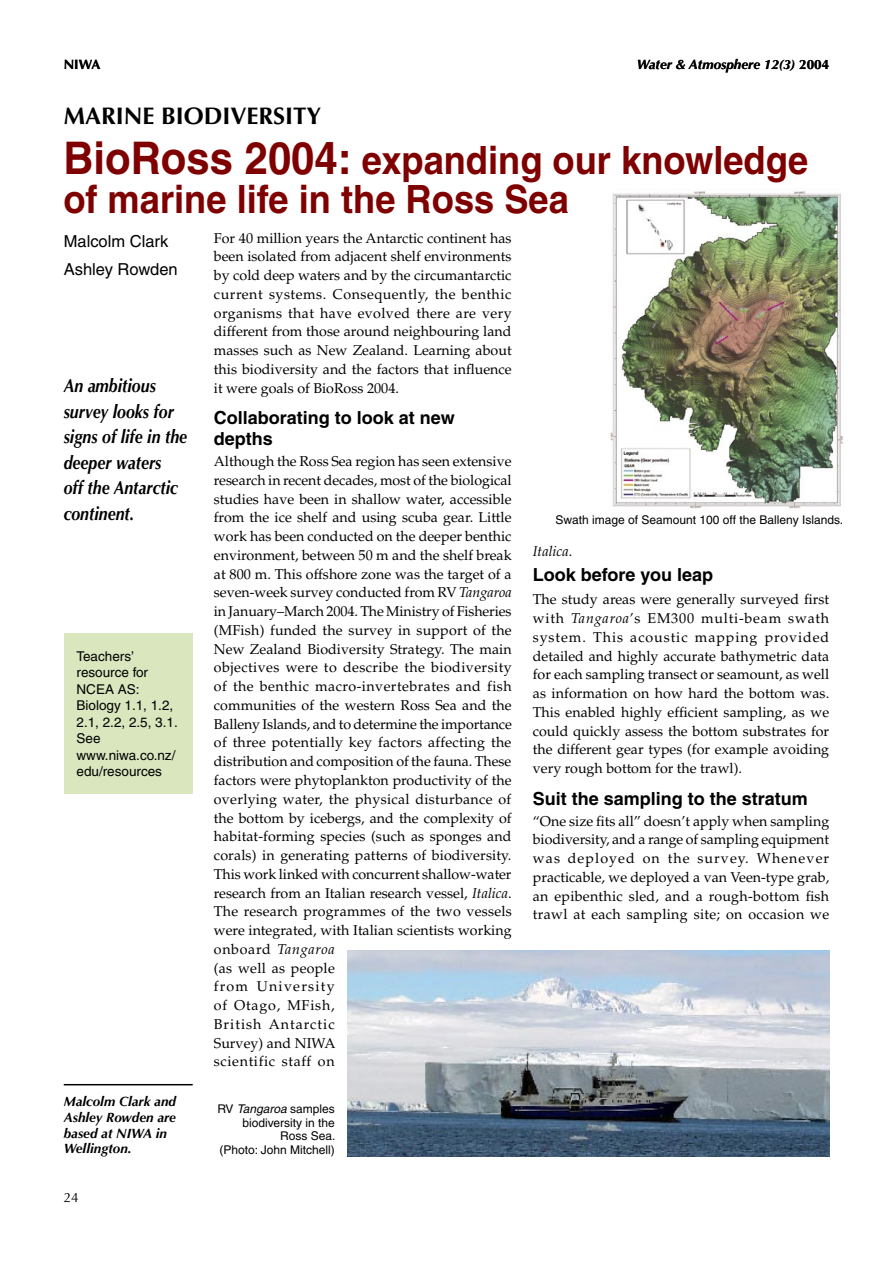
<style>
.page{position:relative;width:893px;height:1263px;background:#fff}
.page>*{position:absolute;margin:0;border:0;box-sizing:border-box;transform-origin:0 0}
.t1{font:700 39px/39px "Helvetica";color:#7f0000;scale:.93 1}
.Subject{font:700 24px "Optima";color:#000}
.Introduction{font:italic 700 18.75px/25.5px "Optima";color:#000;scale:.85 1}
.Heading_2{font:700 18px/21px "Helvetica";color:#000}
.Body_Text{font:700 18px "Helvetica";color:#000}
.Author{font:16.5px "Helvetica";color:#000}
.Body_Text-2{font:14.25px/18.8px "Palatino";color:#000;text-align:justify}
.Body_Text-3{font:italic 14.25px "Palatino";color:#000}
.Heading_2-2{font:13.5px/16.5px "Helvetica";color:#000}
.Further_reading{font:italic 700 13.5px/15.8px "Optima";color:#000}
.running_heading{font:italic 700 13.5px "Optima";color:#000}
.running_heading-2{font:700 13.5px "Optima";color:#000}
.t2{font:13.5px "Optima";color:#000}
.t3{font:12px/13.5px "Helvetica";color:#000;text-align:right}
.s1{font-style:normal}
.s2{font-size:45px}
.s3{font-style:italic}
</style>
<div class="page">
<hr style="left:64px;top:1084px;width:129px;height:1px;background:#000">
<img style="left:348px;top:950px;width:481px;height:207px">
<div style="left:64px;top:634px;width:129px;height:160px;background:#d9e6be"></div>
<img style="left:610px;top:190px;width:233px;height:319px">
<p class="running_heading-2" style="left:64px;top:57px;width:38px">NIWA</p>
<p class="running_heading" style="left:637px;top:57px;width:194px">Water &amp; Atmosphere 12(3) <span class="s1">2004</span></p>
<p class="Subject" style="left:64px;top:102px;width:259px">MARINE BIODIVERSITY</p>
<p class="t1" style="left:63px;top:140px;width:803px"><span class="s2">BioRoss 2004:</span> expanding our knowledge of marine life in the Ross Sea</p>
<p class="Body_Text-2" style="left:214px;top:229px;width:299px">For 40 million years the Antarctic continent has been isolated from adjacent shelf environments by cold deep waters and by the circumantarctic current systems. Consequently, the benthic organisms that have evolved there are very different from those around neighbouring land masses such as New Zealand. Learning about this biodiversity and the factors that influence it were goals of BioRoss 2004.</p>
<p class="Heading_2" style="left:214px;top:407px;width:242px">Collaborating to look at new depths</p>
<p class="Body_Text-2" style="left:214px;top:452px;width:299px;text-align:left">Although the Ross Sea region has seen extensive research in recent decades, most of the biological studies have been in shallow water, accessible from the ice shelf and using scuba gear. Little work has been conducted on the deeper benthic environment, between 50 m and the shelf break at 800 m. This offshore zone was the target of a seven-week survey conducted from RV <span class="s3">Tangaroa </span>in January–March 2004. The Ministry of Fisheries (MFish) funded the survey in support of the New Zealand Biodiversity Strategy. The main objectives were to describe the biodiversity of the benthic macro-invertebrates and fish communities of the western Ross Sea and the Balleny Islands, and to determine the importance of three potentially key factors affecting the distribution and composition of the fauna. These factors were phytoplankton productivity of the overlying water, the physical disturbance of the bottom by icebergs, and the complexity of habitat-forming species (such as sponges and corals) in generating patterns of biodiversity.<br>This work linked with concurrent shallow-water research from an Italian research vessel, <span class="s3">Italica</span>.<br>The research programmes of the two vessels were integrated, with Italian scientists working onboard <span class="s3">Tangaroa<br></span>(as well as people<br>from University<br>of Otago, MFish,<br>British Antarctic<br>Survey) and NIWA<br>scientific staff on</p>
<p class="Author" style="left:64px;top:231px;width:106px">Malcolm Clark</p>
<p class="Author" style="left:64px;top:260px;width:116px">Ashley Rowden</p>
<p class="Introduction" style="left:64px;top:373px;width:147px">An ambitious survey looks for signs of life in the deeper waters<br>off the Antarctic continent.</p>
<p class="t3" style="left:556px;top:513px;width:289px">Swath image of Seamount 100 off the Balleny Islands.</p>
<p class="Body_Text-3" style="left:533px;top:543px;width:41px">Italica<span class="s1">.</span></p>
<p class="Body_Text" style="left:533px;top:564px;width:182px">Look before you leap</p>
<p class="Body_Text-2" style="left:533px;top:590px;width:298px">The study areas were generally surveyed first with <span class="s3">Tangaroa</span>’s EM300 multi-beam swath system. This acoustic mapping provided detailed and highly accurate bathymetric data for each sampling transect or seamount, as well as information on how hard the bottom was.<br>This enabled highly efficient sampling, as we could quickly assess the bottom substrates for the different gear types (for example avoiding very rough bottom for the trawl).</p>
<p class="Heading_2" style="left:533px;top:787px;width:277px">Suit the sampling to the stratum</p>
<p class="Body_Text-2" style="left:533px;top:811px;width:298px">“One size fits all” doesn’t apply when sampling biodiversity, and a range of sampling equipment was deployed on the survey. Whenever practicable, we deployed a van Veen-type grab, an epibenthic sled, and a rough-bottom fish trawl at each sampling site; on occasion we</p>
<p class="Heading_2-2" style="left:76px;top:647px;width:103px">Teachers’ resource for<br>NCEA AS:<br>Biology 1.1, 1.2,<br>2.1, 2.2, 2.5, 3.1.<br>See www.niwa.co.nz/ edu/resources</p>
<p class="Further_reading" style="left:64px;top:1094px;width:114px">Malcolm Clark and<br>Ashley Rowden are based at NIWA in<br>Wellington.</p>
<p class="t3" style="left:217px;top:1102px;width:120px">RV <span class="s3">Tangaroa</span> samples biodiversity in the<br>Ross Sea.<br>(Photo: John Mitchell)</p>
<p class="t2" style="left:64px;top:1189px;width:17px">24</p>
</div>
